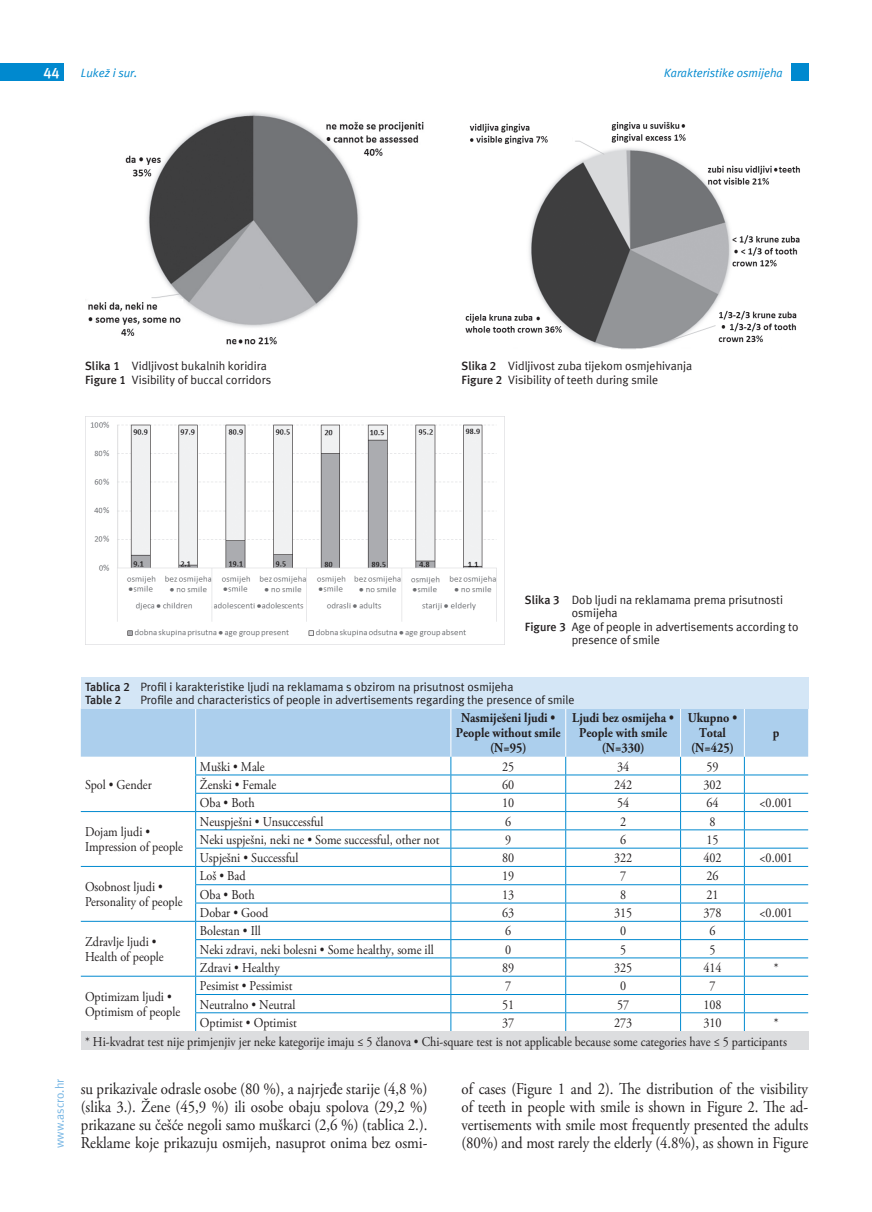
<style>
.page{position:relative;width:872px;height:1212px;background:#fff}
.page>*{position:absolute;margin:0;border:0;box-sizing:border-box;transform-origin:0 0}
.t1{font:16.5px/18px "Adobe Garamond Pro";letter-spacing:-.005em;color:#231f20;text-align:justify;scale:.9 1}
.t2{font:700 15px "Meta ASC";color:#fff}
.t3{font:13.5px/15px "Adobe Garamond Pro";color:#231f20;scale:.9 1}
.t4{font:700 13.5px/15px "Adobe Garamond Pro";color:#231f20;text-align:center;scale:.9 1}
.t5{font:12px/13.5px "Meta ASC";color:#231f20}
.t6{font:italic 12px "Meta ASC";color:#0089cf}
.t7{font:12px "Meta ASC";color:#77b6e4}
.s1{font-weight:700}
</style>
<div class="page">
<div style="left:791px;top:64px;width:17px;height:17px;background:#0089cf"></div>
<div style="left:0;top:64px;width:64px;height:17px;background:#0089cf"></div>
<img style="left:85px;top:416px;width:419px;height:228px">
<img style="left:465px;top:121px;width:335px;height:229px">
<img style="left:88px;top:112px;width:336px;height:233px">
<svg style="left:81px;top:708px;width:727px;height:323px"></svg>
<hr style="left:195px;top:708px;width:1px;height:49px;background:#fff">
<hr style="left:450px;top:708px;width:1px;height:49px;background:#fff">
<hr style="left:565px;top:708px;width:1px;height:49px;background:#fff">
<hr style="left:680px;top:708px;width:1px;height:49px;background:#fff">
<hr style="left:744px;top:708px;width:1px;height:49px;background:#fff">
<div style="left:81px;top:677px;width:727px;height:31px;background:#d4e6f6"></div>
<div style="left:81px;top:1031px;width:727px;height:19px;background:#dcdddf"></div>
<p class="t2" style="left:43px;top:64px;width:18px">44</p>
<p class="t6" style="left:81px;top:66px;width:58px">Lukež i sur.</p>
<p class="t6" style="left:664px;top:66px;width:120px">Karakteristike osmijeha</p>
<p class="t5" style="left:85px;top:359px;width:187px"><span class="s1">Slika 1</span> Vidljivost bukalnih koridira<br><span class="s1">Figure 1</span> Visibility of buccal corridors</p>
<p class="t5" style="left:461px;top:359px;width:232px"><span class="s1">Slika 2</span> Vidljivost zuba tijekom osmjehivanja<br><span class="s1">Figure 2</span> Visibility of teeth during smile</p>
<p class="t5" style="left:525px;top:593px;width:260px"><span class="s1">Slika 3</span> Dob ljudi na reklamama prema prisutnosti</p>
<p class="t5" style="left:571px;top:606px;width:47px">osmijeha</p>
<p class="t5" style="left:525px;top:620px;width:275px"><span class="s1">Figure 3</span> Age of people in advertisements according to</p>
<p class="t5" style="left:571px;top:633px;width:90px">presence of smile</p>
<p class="t5" style="left:85px;top:679px;width:430px"><span class="s1">Tablica 2</span> Profil i karakteristike ljudi na reklamama s obzirom na prisutnost osmijeha<br><span class="s1">Table 2</span></p>
<p class="t5" style="left:140px;top:693px;width:436px">Profile and characteristics of people in advertisements regarding the presence of smile</p>
<p class="t4" style="left:456px;top:711px;width:118px">Nasmiješeni ljudi •<br>People without smile (N=95)</p>
<p class="t4" style="left:572px;top:711px;width:115px">Ljudi bez osmijeha •<br>People with smile (N=330)</p>
<p class="t4" style="left:688px;top:711px;width:56px">Ukupno •<br>Total (N=425)</p>
<p class="t4" style="left:773px;top:726px;width:9px">p</p>
<p class="t3" style="left:85px;top:778px;width:76px">Spol • Gender</p>
<p class="t3" style="left:85px;top:825px;width:110px">Dojam ljudi •<br>Impression of people</p>
<p class="t3" style="left:85px;top:880px;width:110px">Osobnost ljudi •<br>Personality of people</p>
<p class="t3" style="left:85px;top:935px;width:89px">Zdravlje ljudi •<br>Health of people</p>
<p class="t3" style="left:85px;top:990px;width:107px">Optimizam ljudi •<br>Optimism of people</p>
<p class="t3" style="left:200px;top:759px;width:73px">Muški • Male</p>
<p class="t3" style="left:502px;top:759px;width:15px">25</p>
<p class="t3" style="left:617px;top:759px;width:15px">34</p>
<p class="t3" style="left:706px;top:759px;width:15px">59</p>
<p class="t3" style="left:200px;top:778px;width:86px">Ženski • Female</p>
<p class="t3" style="left:502px;top:778px;width:15px">60</p>
<p class="t3" style="left:614px;top:778px;width:22px">242</p>
<p class="t3" style="left:703px;top:778px;width:22px">302</p>
<p class="t3" style="left:200px;top:796px;width:62px">Oba • Both</p>
<p class="t3" style="left:502px;top:796px;width:15px">10</p>
<p class="t3" style="left:617px;top:796px;width:15px">54</p>
<p class="t3" style="left:706px;top:796px;width:15px">64</p>
<p class="t3" style="left:759px;top:796px;width:39px">&lt;0.001</p>
<p class="t3" style="left:200px;top:814px;width:139px">Neuspješni • Unsuccessful</p>
<p class="t3" style="left:505px;top:814px;width:8px">6</p>
<p class="t3" style="left:620px;top:814px;width:8px">2</p>
<p class="t3" style="left:709px;top:814px;width:8px">8</p>
<p class="t3" style="left:200px;top:832px;width:268px">Neki uspješni, neki ne • Some successful, other not</p>
<p class="t3" style="left:505px;top:832px;width:8px">9</p>
<p class="t3" style="left:620px;top:832px;width:8px">6</p>
<p class="t3" style="left:706px;top:832px;width:15px">15</p>
<p class="t3" style="left:200px;top:851px;width:111px">Uspješni • Successful</p>
<p class="t3" style="left:502px;top:851px;width:15px">80</p>
<p class="t3" style="left:614px;top:851px;width:22px">322</p>
<p class="t3" style="left:703px;top:851px;width:22px">402</p>
<p class="t3" style="left:759px;top:851px;width:39px">&lt;0.001</p>
<p class="t3" style="left:200px;top:869px;width:52px">Loš • Bad</p>
<p class="t3" style="left:502px;top:869px;width:15px">19</p>
<p class="t3" style="left:620px;top:869px;width:8px">7</p>
<p class="t3" style="left:706px;top:869px;width:15px">26</p>
<p class="t3" style="left:200px;top:887px;width:62px">Oba • Both</p>
<p class="t3" style="left:502px;top:887px;width:15px">13</p>
<p class="t3" style="left:620px;top:887px;width:8px">8</p>
<p class="t3" style="left:706px;top:887px;width:15px">21</p>
<p class="t3" style="left:200px;top:906px;width:77px">Dobar • Good</p>
<p class="t3" style="left:502px;top:906px;width:15px">63</p>
<p class="t3" style="left:614px;top:906px;width:22px">315</p>
<p class="t3" style="left:703px;top:906px;width:22px">378</p>
<p class="t3" style="left:759px;top:906px;width:39px">&lt;0.001</p>
<p class="t3" style="left:200px;top:924px;width:69px">Bolestan • Ill</p>
<p class="t3" style="left:505px;top:924px;width:8px">6</p>
<p class="t3" style="left:620px;top:924px;width:8px">0</p>
<p class="t3" style="left:709px;top:924px;width:8px">6</p>
<p class="t3" style="left:200px;top:942px;width:261px">Neki zdravi, neki bolesni • Some healthy, some ill</p>
<p class="t3" style="left:505px;top:942px;width:8px">0</p>
<p class="t3" style="left:620px;top:942px;width:8px">5</p>
<p class="t3" style="left:709px;top:942px;width:8px">5</p>
<p class="t3" style="left:200px;top:961px;width:90px">Zdravi • Healthy</p>
<p class="t3" style="left:502px;top:961px;width:15px">89</p>
<p class="t3" style="left:614px;top:961px;width:22px">325</p>
<p class="t3" style="left:703px;top:961px;width:22px">414</p>
<p class="t3" style="left:774px;top:961px;width:7px">*</p>
<p class="t3" style="left:200px;top:979px;width:104px">Pesimist • Pessimist</p>
<p class="t3" style="left:505px;top:979px;width:8px">7</p>
<p class="t3" style="left:620px;top:979px;width:8px">0</p>
<p class="t3" style="left:709px;top:979px;width:8px">7</p>
<p class="t3" style="left:200px;top:997px;width:108px">Neutralno • Neutral</p>
<p class="t3" style="left:502px;top:997px;width:15px">51</p>
<p class="t3" style="left:617px;top:997px;width:15px">57</p>
<p class="t3" style="left:703px;top:997px;width:22px">108</p>
<p class="t3" style="left:200px;top:1015px;width:109px">Optimist • Optimist</p>
<p class="t3" style="left:502px;top:1015px;width:15px">37</p>
<p class="t3" style="left:614px;top:1015px;width:22px">273</p>
<p class="t3" style="left:703px;top:1015px;width:22px">310</p>
<p class="t3" style="left:774px;top:1015px;width:7px">*</p>
<p class="t7" style="left:53px;top:1148px;width:71px;rotate:-90deg">www.ascro.hr</p>
<p class="t3" style="left:85px;top:1034px;width:781px">* Hi-kvadrat test nije primjenjiv jer neke kategorije imaju ≤ 5 članova • Chi-square test is not applicable because some categories have ≤ 5 participants</p>
<p class="t1" style="left:81px;top:1080px;width:387px">su prikazivale odrasle osobe (80 %), a najrjeđe starije (4,8 %) (slika 3.). Žene (45,9 %) ili osobe obaju spolova (29,2 %) prikazane su češće negoli samo muškarci (2,6 %) (tablica 2.).<br>Reklame koje prikazuju osmijeh, nasuprot onima bez osmi-</p>
<p class="t1" style="left:461px;top:1080px;width:387px">of cases (Figure 1 and 2). The distribution of the visibility of teeth in people with smile is shown in Figure 2. The ad&shy;vertisements with smile most frequently presented the adults (80%) and most rarely the elderly (4.8%), as shown in Figure</p>
</div>
